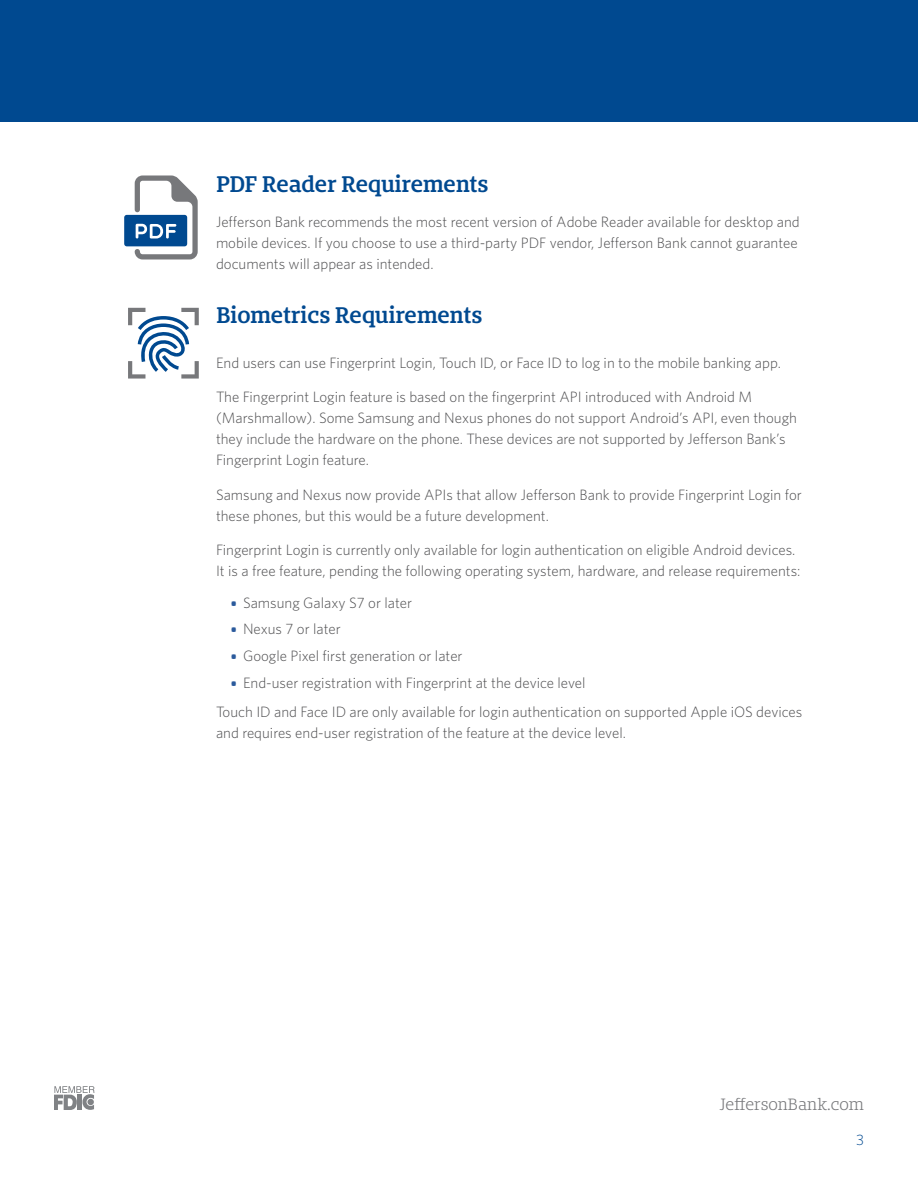
<style>
.page{position:relative;width:918px;height:1188px;background:#fff}
.page>*{position:absolute;margin:0;border:0;box-sizing:border-box;transform-origin:0 0}
.t1{font:600 21px "Bommer Slab Rounded";letter-spacing:-.005em;color:#004990}
.t2{font:300 15.15px "Bommer Slab";color:#77787b}
.t3{font:300 15px/21px "Whitney";color:#4d4d4f}
.t4{font:300 15px "Whitney";color:#004990}
.s1{font-size:21px;color:#2b5a9c}
</style>
<div class="page">
<svg style="left:54px;top:1086px;width:41px;height:24px"></svg>
<svg style="left:124px;top:175px;width:74px;height:84px"></svg>
<svg style="left:128px;top:308px;width:71px;height:71px"></svg>
<div style="left:0;top:0;width:918px;height:122px;background:#004990"></div>
<h1 class="t1" style="left:216px;top:169px;width:274px">PDF Reader Requirements</h1>
<p class="t3" style="left:216px;top:211px;width:585px">Jefferson Bank recommends the most recent version of Adobe Reader available for desktop and mobile devices. If you choose to use a third-party PDF vendor, Jefferson Bank cannot guarantee documents will appear as intended.</p>
<h1 class="t1" style="left:216px;top:300px;width:268px">Biometrics Requirements</h1>
<p class="t3" style="left:216px;top:352px;width:566px">End users can use Fingerprint Login, Touch ID, or Face ID to log in to the mobile banking app.</p>
<p class="t3" style="left:216px;top:386px;width:582px">The Fingerprint Login feature is based on the fingerprint API introduced with Android M (Marshmallow). Some Samsung and Nexus phones do not support Android’s API, even though they include the hardware on the phone. These devices are not supported by Jefferson Bank’s Fingerprint Login feature.</p>
<p class="t3" style="left:216px;top:484px;width:587px">Samsung and Nexus now provide APIs that allow Jefferson Bank to provide Fingerprint Login for these phones, but this would be a future development.</p>
<p class="t3" style="left:216px;top:539px;width:586px">Fingerprint Login is currently only available for login authentication on eligible Android devices.<br>It is a free feature, pending the following operating system, hardware, and release requirements:</p>
<p class="t3" style="left:230px;top:592px;width:184px"><span class="s1">•</span> Samsung Galaxy S7 or later</p>
<p class="t3" style="left:230px;top:618px;width:113px"><span class="s1">•</span> Nexus 7 or later</p>
<p class="t3" style="left:230px;top:645px;width:235px"><span class="s1">•</span> Google Pixel first generation or later</p>
<p class="t3" style="left:216px;top:667px;width:588px;line-height:29.7px;text-indent:14px"><span class="s1">•</span> End-user registration with Fingerprint at the device level<br>Touch ID and Face ID are only available for login authentication on supported Apple iOS devices</p>
<p class="t3" style="left:216px;top:722px;width:411px">and requires end-user registration of the feature at the device level.</p>
<p class="t2" style="left:720px;top:1093px;width:146px">JeffersonBank.com</p>
<p class="t4" style="left:856px;top:1131px;width:9px">3</p>
</div>
